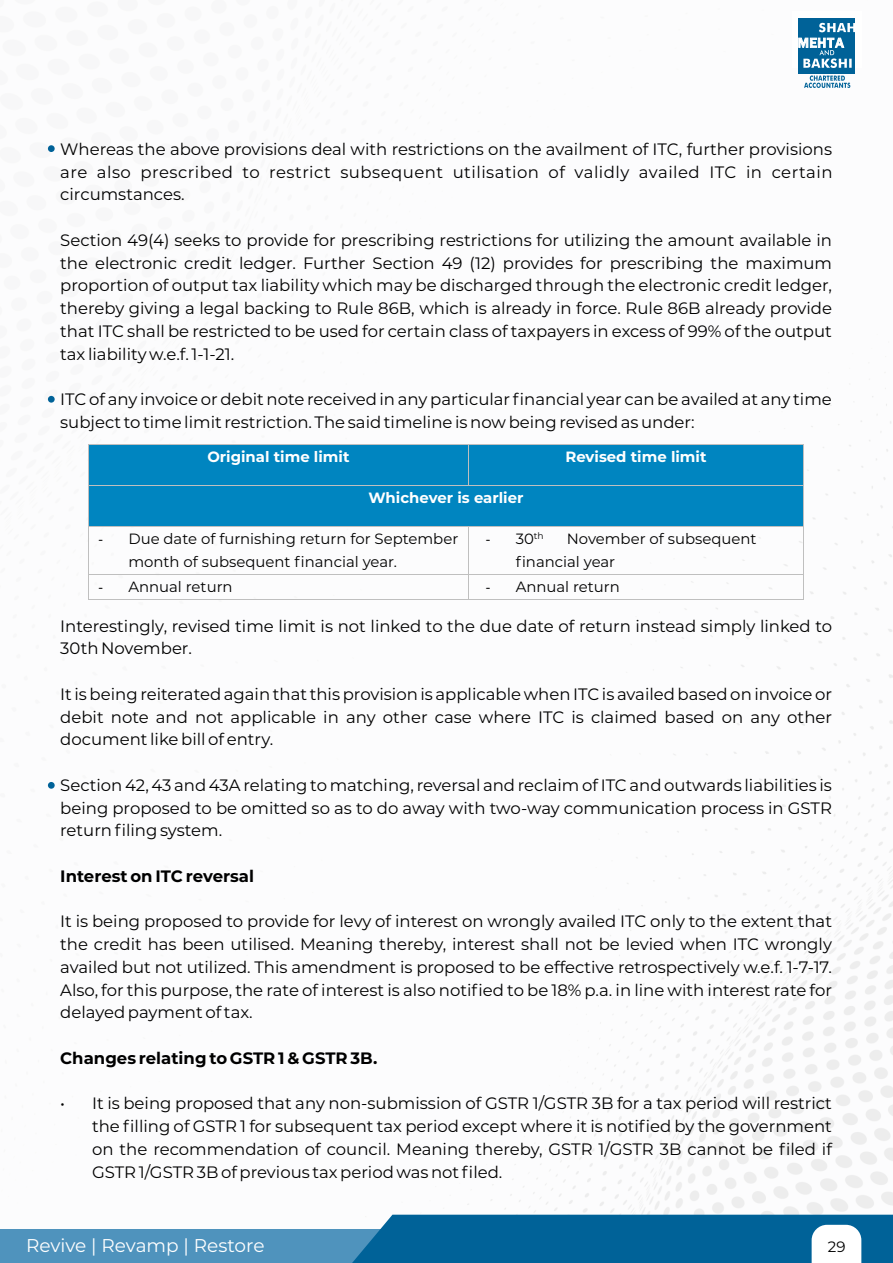
<style>
.page{position:relative;width:893px;height:1263px;background:#fff}
.page>*{position:absolute;margin:0;border:0;box-sizing:border-box;transform-origin:0 0}
.t1{font:18.45px "Montserrat";color:#fff}
.t2{font:16.5px/22.8px "Montserrat";color:#000;text-align:justify}
.t3{font:700 16.5px "Montserrat";color:#000}
.t4{font:15px "Montserrat";color:#000}
.t5{font:14.85px/23.5px "Montserrat";color:#000}
.t6{font:700 14.85px "Montserrat";color:#fff}
.s1{font-family:"Calibri"}
</style>
<div class="page">
<img style="left:47px;top:68px;width:846px;height:1147px">
<div style="left:0;top:1229px;width:411px;height:34px;background:#4f93bd"></div>
<svg style="left:352px;top:1215px;width:541px;height:48px;background:#1770a1"></svg>
<div style="left:799px;top:18px;width:56px;height:55px;background:#006298"></div>
<svg style="left:798px;top:23px;width:57px;height:45px"></svg>
<svg style="left:804px;top:75px;width:46px;height:13px"></svg>
<div style="left:89px;top:445px;width:379px;height:40px;background:#0085c0"></div>
<div style="left:469px;top:445px;width:334px;height:40px;background:#0085c0"></div>
<hr style="left:89px;top:444px;width:379px;height:1px;background:#bfbfbf">
<hr style="left:469px;top:444px;width:334px;height:1px;background:#bfbfbf">
<hr style="left:88px;top:445px;width:1px;height:40px;background:#bfbfbf">
<hr style="left:468px;top:445px;width:1px;height:40px;background:#bfbfbf">
<hr style="left:803px;top:445px;width:1px;height:40px;background:#bfbfbf">
<div style="left:89px;top:486px;width:714px;height:40px;background:#0085c0"></div>
<hr style="left:89px;top:485px;width:379px;height:1px;background:#bfbfbf">
<hr style="left:469px;top:485px;width:334px;height:1px;background:#bfbfbf">
<hr style="left:88px;top:486px;width:1px;height:40px;background:#bfbfbf">
<hr style="left:803px;top:486px;width:1px;height:40px;background:#bfbfbf">
<hr style="left:89px;top:526px;width:379px;height:1px;background:#bfbfbf">
<hr style="left:469px;top:526px;width:334px;height:1px;background:#bfbfbf">
<hr style="left:88px;top:527px;width:1px;height:47px;background:#bfbfbf">
<hr style="left:468px;top:527px;width:1px;height:47px;background:#bfbfbf">
<hr style="left:803px;top:527px;width:1px;height:47px;background:#bfbfbf">
<hr style="left:89px;top:574px;width:379px;height:1px;background:#bfbfbf">
<hr style="left:469px;top:574px;width:334px;height:1px;background:#bfbfbf">
<svg style="left:88px;top:574px;width:1px;height:26px"></svg>
<hr style="left:89px;top:599px;width:379px;height:1px;background:#bfbfbf">
<svg style="left:468px;top:574px;width:1px;height:26px"></svg>
<hr style="left:469px;top:599px;width:334px;height:1px;background:#bfbfbf">
<svg style="left:803px;top:574px;width:1px;height:26px"></svg>
<div style="left:48px;top:145px;width:7px;height:7px;background:#006298;border-radius:50%"></div>
<div style="left:48px;top:396px;width:7px;height:7px;background:#006298;border-radius:50%"></div>
<div style="left:48px;top:782px;width:7px;height:7px;background:#006298;border-radius:50%"></div>
<p class="t2" style="left:60px;top:137px;width:774px">Whereas the above provisions deal with restrictions on the availment of ITC, further provisions are also prescribed to restrict subsequent utilisation of validly availed ITC in certain circumstances.</p>
<p class="t2" style="left:60px;top:228px;width:773px">Section 49(4) seeks to provide for prescribing restrictions for utilizing the amount available in the electronic credit ledger. Further Section 49 (12) provides for prescribing the maximum proportion of output tax liability which may be discharged through the electronic credit ledger, thereby giving a legal backing to Rule 86B, which is already in force. Rule 86B already provide that ITC shall be restricted to be used for certain class of taxpayers in excess of 99% of the output tax liability w.e.f. 1-1-21.</p>
<p class="t2" style="left:60px;top:388px;width:773px">ITC of any invoice or debit note received in any particular financial year can be availed at any time subject to time limit restriction. The said timeline is now being revised as under:</p>
<p class="t6" style="left:207px;top:447px;width:144px">Original time limit</p>
<p class="t6" style="left:565px;top:447px;width:143px">Revised time limit</p>
<p class="t6" style="left:368px;top:488px;width:157px">Whichever is earlier</p>
<p class="t5" style="left:128px;top:527px;width:331px;text-indent:-30px"><span class="s1">-</span> Due date of furnishing return for September month of subsequent financial year.</p>
<p class="t5" style="left:486px;top:527px;width:59px"><span class="s1">-</span> 30<sup>th</sup></p>
<p class="t5" style="left:516px;top:527px;width:242px;text-indent:51px">November of subsequent financial year</p>
<p class="t5" style="left:99px;top:575px;width:135px"><span class="s1">-</span> Annual return</p>
<p class="t5" style="left:486px;top:575px;width:135px"><span class="s1">-</span> Annual return</p>
<p class="t2" style="left:60px;top:614px;width:773px">Interestingly, revised time limit is not linked to the due date of return instead simply linked to<br>30th November.</p>
<p class="t2" style="left:60px;top:682px;width:773px">It is being reiterated again that this provision is applicable when ITC is availed based on invoice or debit note and not applicable in any other case where ITC is claimed based on any other document like bill of entry.</p>
<p class="t2" style="left:60px;top:773px;width:773px">Section 42, 43 and 43A relating to matching, reversal and reclaim of ITC and outwards liabilities is being proposed to be omitted so as to do away with two-way communication process in GSTR return filing system.</p>
<p class="t3" style="left:60px;top:866px;width:195px">Interest on ITC reversal</p>
<p class="t2" style="left:60px;top:910px;width:773px">It is being proposed to provide for levy of interest on wrongly availed ITC only to the extent that the credit has been utilised. Meaning thereby, interest shall not be levied when ITC wrongly availed but not utilized. This amendment is proposed to be effective retrospectively w.e.f. 1-7-17.<br>Also, for this purpose, the rate of interest is also notified to be 18% p.a. in line with interest rate for delayed payment of tax.</p>
<p class="t3" style="left:60px;top:1048px;width:319px">Changes relating to GSTR 1 &amp; GSTR 3B.</p>
<p class="t2" style="left:92px;top:1092px;width:741px;text-indent:-32px">• It is being proposed that any non-submission of GSTR 1/GSTR 3B for a tax period will restrict the filling of GSTR 1 for subsequent tax period except where it is notified by the government on the recommendation of council. Meaning thereby, GSTR 1/GSTR 3B cannot be filed if GSTR 1/GSTR 3B of previous tax period was not filed.</p>
<p class="t1" style="left:26px;top:1234px;width:240px">Revive | Revamp | Restore</p>
<p class="t4" style="left:828px;top:1237px;width:19px">29</p>
</div>
